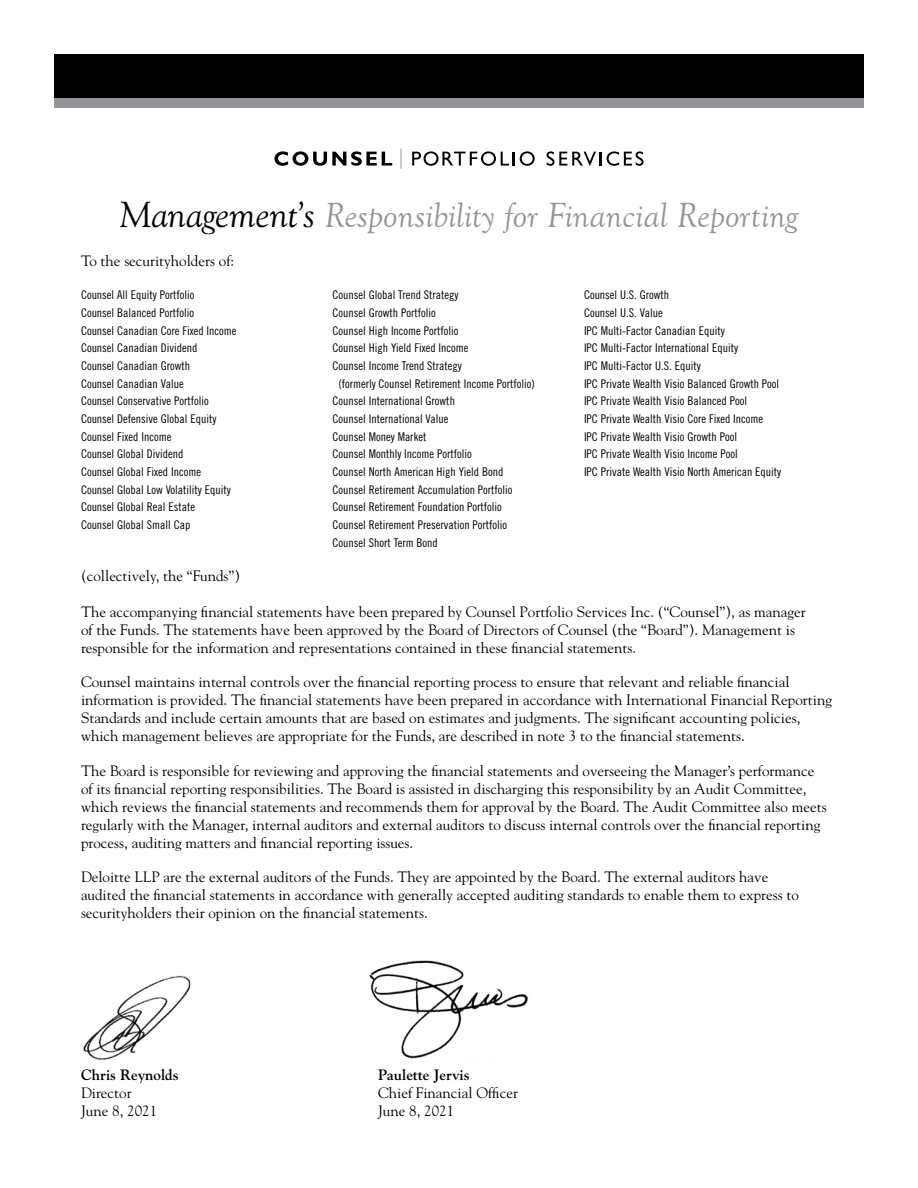
<style>
.page{position:relative;width:918px;height:1188px;background:#fff}
.page>*{position:absolute;margin:0;border:0;box-sizing:border-box;transform-origin:0 0}
.t1{font:italic 36px "Goudy Old Style T";letter-spacing:-.005em;color:#939598}
.t2{font:15px/18px "Goudy Std";color:#000}
.t3{font:700 15px "Goudy Std";color:#000}
.report_table{font:12px "Trade Gothic LT Std Cn 18";color:#000}
.s1{font-family:"Goudy Std";color:#000}
</style>
<div class="page">
<svg style="left:274px;top:151px;width:118px;height:15px"></svg>
<svg style="left:412px;top:151px;width:123px;height:15px"></svg>
<svg style="left:547px;top:151px;width:96px;height:15px"></svg>
<hr style="left:400px;top:149px;width:2px;height:20px;background:#bec0c2">
<div style="left:54px;top:54px;width:810px;height:52px;background:#000"></div>
<div style="left:54px;top:98px;width:810px;height:10px;background:#939598"></div>
<img style="left:83px;top:975px;width:108px;height:85px">
<img style="left:369px;top:960px;width:160px;height:99px">
<p class="t1" style="left:120px;top:196px;width:679px"><span class="s1">Management’s</span> Responsibility for Financial Reporting</p>
<p class="t2" style="left:81px;top:251px;width:155px">To the securityholders of:</p>
<p class="report_table" style="left:81px;top:288px;width:115px">Counsel All Equity Portfolio</p>
<p class="report_table" style="left:333px;top:288px;width:128px">Counsel Global Trend Strategy</p>
<p class="report_table" style="left:584px;top:288px;width:87px">Counsel U.S. Growth</p>
<p class="report_table" style="left:81px;top:306px;width:115px">Counsel Balanced Portfolio</p>
<p class="report_table" style="left:333px;top:306px;width:105px">Counsel Growth Portfolio</p>
<p class="report_table" style="left:584px;top:306px;width:80px">Counsel U.S. Value</p>
<p class="report_table" style="left:81px;top:323px;width:157px">Counsel Canadian Core Fixed Income</p>
<p class="report_table" style="left:333px;top:323px;width:128px">Counsel High Income Portfolio</p>
<p class="report_table" style="left:584px;top:323px;width:142px">IPC Multi-Factor Canadian Equity</p>
<p class="report_table" style="left:81px;top:341px;width:118px">Counsel Canadian Dividend</p>
<p class="report_table" style="left:333px;top:341px;width:138px">Counsel High Yield Fixed Income</p>
<p class="report_table" style="left:584px;top:341px;width:156px">IPC Multi-Factor International Equity</p>
<p class="report_table" style="left:81px;top:359px;width:111px">Counsel Canadian Growth</p>
<p class="report_table" style="left:333px;top:359px;width:131px">Counsel Income Trend Strategy</p>
<p class="report_table" style="left:584px;top:359px;width:118px">IPC Multi-Factor U.S. Equity</p>
<p class="report_table" style="left:81px;top:376px;width:104px">Counsel Canadian Value</p>
<p class="report_table" style="left:338px;top:376px;width:198px">(formerly Counsel Retirement Income Portfolio)</p>
<p class="report_table" style="left:584px;top:376px;width:197px">IPC Private Wealth Visio Balanced Growth Pool</p>
<p class="report_table" style="left:81px;top:394px;width:129px">Counsel Conservative Portfolio</p>
<p class="report_table" style="left:333px;top:394px;width:124px">Counsel International Growth</p>
<p class="report_table" style="left:584px;top:394px;width:165px">IPC Private Wealth Visio Balanced Pool</p>
<p class="report_table" style="left:81px;top:412px;width:137px">Counsel Defensive Global Equity</p>
<p class="report_table" style="left:333px;top:412px;width:118px">Counsel International Value</p>
<p class="report_table" style="left:584px;top:412px;width:181px">IPC Private Wealth Visio Core Fixed Income</p>
<p class="report_table" style="left:81px;top:429px;width:92px">Counsel Fixed Income</p>
<p class="report_table" style="left:333px;top:429px;width:95px">Counsel Money Market</p>
<p class="report_table" style="left:584px;top:429px;width:155px">IPC Private Wealth Visio Growth Pool</p>
<p class="report_table" style="left:81px;top:447px;width:104px">Counsel Global Dividend</p>
<p class="report_table" style="left:333px;top:447px;width:141px">Counsel Monthly Income Portfolio</p>
<p class="report_table" style="left:584px;top:447px;width:155px">IPC Private Wealth Visio Income Pool</p>
<p class="report_table" style="left:81px;top:465px;width:122px">Counsel Global Fixed Income</p>
<p class="report_table" style="left:333px;top:465px;width:173px">Counsel North American High Yield Bond</p>
<p class="report_table" style="left:584px;top:465px;width:199px">IPC Private Wealth Visio North American Equity</p>
<p class="report_table" style="left:81px;top:482px;width:151px">Counsel Global Low Volatility Equity</p>
<p class="report_table" style="left:333px;top:482px;width:182px">Counsel Retirement Accumulation Portfolio</p>
<p class="report_table" style="left:81px;top:500px;width:116px">Counsel Global Real Estate</p>
<p class="report_table" style="left:333px;top:500px;width:171px">Counsel Retirement Foundation Portfolio</p>
<p class="report_table" style="left:81px;top:518px;width:111px">Counsel Global Small Cap</p>
<p class="report_table" style="left:333px;top:518px;width:176px">Counsel Retirement Preservation Portfolio</p>
<p class="report_table" style="left:333px;top:535px;width:107px">Counsel Short Term Bond</p>
<p class="t2" style="left:81px;top:566px;width:161px">(collectively, the “Funds”)</p>
<p class="t2" style="left:81px;top:602px;width:726px">The accompanying financial statements have been prepared by Counsel Portfolio Services Inc. (“Counsel”), as manager of the Funds. The statements have been approved by the Board of Directors of Counsel (the “Board”). Management is responsible for the information and representations contained in these financial statements.</p>
<p class="t2" style="left:81px;top:673px;width:753px">Counsel maintains internal controls over the financial reporting process to ensure that relevant and reliable financial information is provided. The financial statements have been prepared in accordance with International Financial Reporting Standards and include certain amounts that are based on estimates and judgments. The significant accounting policies, which management believes are appropriate for the Funds, are described in note 3 to the financial statements.</p>
<p class="t2" style="left:81px;top:761px;width:747px">The Board is responsible for reviewing and approving the financial statements and overseeing the Manager’s performance of its financial reporting responsibilities. The Board is assisted in discharging this responsibility by an Audit Committee, which reviews the financial statements and recommends them for approval by the Board. The Audit Committee also meets regularly with the Manager, internal auditors and external auditors to discuss internal controls over the financial reporting process, auditing matters and financial reporting issues.</p>
<p class="t2" style="left:81px;top:868px;width:720px">Deloitte LLP are the external auditors of the Funds. They are appointed by the Board. The external auditors have audited the financial statements in accordance with generally accepted auditing standards to enable them to express to securityholders their opinion on the financial statements.</p>
<p class="t3" style="left:81px;top:1066px;width:99px">Chris Reynolds</p>
<p class="t3" style="left:378px;top:1066px;width:93px">Paulette Jervis</p>
<p class="t2" style="left:81px;top:1084px;width:52px">Director</p>
<p class="t2" style="left:378px;top:1084px;width:141px">Chief Financial Officer</p>
<p class="t2" style="left:81px;top:1102px;width:78px">June 8, 2021</p>
<p class="t2" style="left:378px;top:1102px;width:78px">June 8, 2021</p>
</div>
